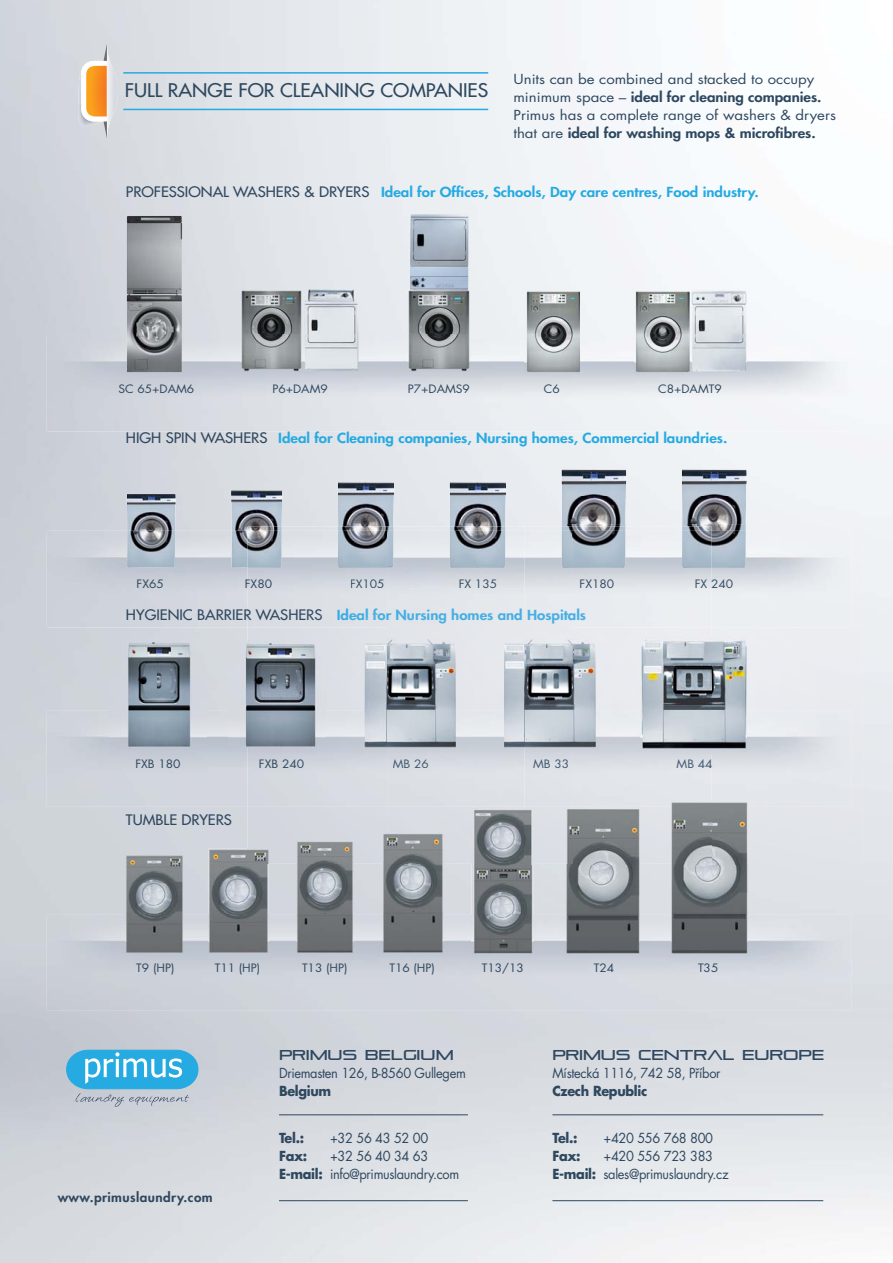
<style>
.page{position:relative;width:893px;height:1263px;background:#fff}
.page>*{position:absolute;margin:0;border:0;box-sizing:border-box;transform-origin:0 0}
.t1{font:18.3px "Futura CE";color:#2f485f;scale:1.06 1}
.t2{font:14.25px "Pirulen";color:#2f485f;scale:1.05 1}
.t3{font:14.1px "Futura CE";color:#2f485f;scale:1.06 1}
.t4{font:13.5px/18px "Futura CE";letter-spacing:-.025em;color:#2f485f;scale:.95 1}
.t5{font:13.5px/18px "Futura CE";color:#2f485f;scale:1.11 1}
.t6{font:800 13.5px "Futura CE";color:#25aae1;scale:1.11 1}
.t7{font:700 13.5px "Futura CE";letter-spacing:-.025em;color:#2f485f;scale:.95 1}
.t8{font:800 13.5px "Futura CE";color:#44afe3;scale:1.11 1}
.t9{font:800 12.9px "Futura CE";letter-spacing:.03em;color:#2f485f;scale:1.05 1}
.t10{font:11.25px "Futura CE";color:#2f485f;scale:1.06 1}
.t11{font:11.25px "Futura CE";color:#344d64;scale:1.06 1}
.t12{font:11.25px "Futura CE";color:#40576f;scale:1.06 1}
.t13{font:11.25px "Futura CE";color:#304960;scale:1.06 1}
.t14{font:11.25px "Futura CE";color:#334c63;scale:1.06 1}
.t15{font:11.25px "Futura CE";color:#354e65;scale:1.06 1}
.t16{font:11.25px "Futura CE";color:#415870;scale:1.06 1}
.s1{font-weight:800}
.s2{color:#344d64}
.s3{color:#37ace2}
.s4{color:#3faee3}
.s5{color:#40aee3}
.s6{color:#45afe3}
.s7{color:#47b0e4}
.s8{color:#47afe3}
.s9{color:#44aee3}
.s10{color:#48b0e4}
.s11{color:#354e65}
.s12{color:#304960}
.s13{color:#334b63}
.s14{color:#314a61}
.s15{color:#324b63}
.s16{color:#40586f}
.s17{color:#415870}
.s18{font-weight:700}
</style>
<div class="page">
<img style="left:0;top:0;width:893px;height:1263px">
<hr style="left:279px;top:1114px;width:189px;height:1px;background:#2f485f">
<hr style="left:552px;top:1114px;width:271px;height:1px;background:#2f485f">
<hr style="left:279px;top:1200px;width:189px;height:1px;background:#2f485f">
<hr style="left:552px;top:1200px;width:271px;height:1px;background:#2f485f">
<img style="left:47px;top:335px;width:804px;height:97px">
<img style="left:47px;top:531px;width:201px;height:96px">
<img style="left:127px;top:609px;width:121px;height:11px">
<svg style="left:246px;top:579px;width:2px;height:9px"></svg>
<img style="left:47px;top:710px;width:201px;height:97px">
<img style="left:47px;top:914px;width:804px;height:97px">
<img style="left:240px;top:290px;width:62px;height:82px">
<img style="left:408px;top:290px;width:61px;height:82px">
<img style="left:304px;top:289px;width:54px;height:83px">
<img style="left:525px;top:291px;width:55px;height:83px">
<img style="left:634px;top:291px;width:55px;height:83px">
<img style="left:692px;top:290px;width:54px;height:82px">
<img style="left:410px;top:214px;width:59px;height:77px">
<img style="left:338px;top:482px;width:56px;height:44px">
<img style="left:561px;top:469px;width:65px;height:55px">
<img style="left:682px;top:469px;width:65px;height:55px">
<img style="left:231px;top:490px;width:51px;height:41px">
<img style="left:231px;top:531px;width:17px;height:37px">
<img style="left:127px;top:494px;width:49px;height:74px">
<img style="left:449px;top:482px;width:57px;height:44px">
<img style="left:126px;top:854px;width:56px;height:99px">
<img style="left:208px;top:848px;width:60px;height:105px">
<img style="left:296px;top:864px;width:57px;height:90px">
<img style="left:383px;top:864px;width:60px;height:90px">
<img style="left:671px;top:865px;width:77px;height:89px">
<img style="left:566px;top:865px;width:73px;height:89px">
<img style="left:472px;top:864px;width:62px;height:91px">
<hr style="left:123px;top:109px;width:365px;height:1px;background:#25aae1">
<hr style="left:123px;top:72px;width:365px;height:2px;background:#25aae1">
<img style="left:78px;top:72px;width:3px;height:55px">
<svg style="left:81px;top:43px;width:26px;height:96px"></svg>
<img style="left:107px;top:43px;width:11px;height:96px">
<img style="left:248px;top:526px;width:139px;height:338px">
<img style="left:260px;top:759px;width:44px;height:9px">
<img style="left:351px;top:579px;width:33px;height:9px">
<img style="left:248px;top:579px;width:24px;height:9px">
<img style="left:338px;top:526px;width:49px;height:42px">
<img style="left:248px;top:526px;width:34px;height:42px">
<img style="left:248px;top:848px;width:20px;height:16px">
<img style="left:338px;top:608px;width:49px;height:15px">
<img style="left:387px;top:531px;width:138px;height:333px">
<img style="left:393px;top:759px;width:35px;height:9px">
<img style="left:387px;top:833px;width:56px;height:31px">
<img style="left:393px;top:526px;width:132px;height:5px">
<svg style="left:387px;top:526px;width:6px;height:5px"></svg>
<img style="left:387px;top:531px;width:6px;height:37px">
<img style="left:460px;top:579px;width:36px;height:9px">
<img style="left:504px;top:638px;width:21px;height:110px">
<img style="left:365px;top:638px;width:91px;height:110px">
<img style="left:525px;top:524px;width:338px;height:341px">
<img style="left:712px;top:531px;width:139px;height:96px">
<img style="left:712px;top:710px;width:139px;height:97px">
<img style="left:712px;top:579px;width:21px;height:9px">
<img style="left:712px;top:531px;width:34px;height:37px">
<img style="left:712px;top:801px;width:36px;height:6px">
<img style="left:572px;top:526px;width:140px;height:338px">
<img style="left:581px;top:579px;width:33px;height:9px">
<img style="left:677px;top:759px;width:35px;height:9px">
<img style="left:572px;top:531px;width:53px;height:37px">
<img style="left:682px;top:526px;width:30px;height:42px">
<img style="left:671px;top:801px;width:41px;height:63px">
<img style="left:525px;top:807px;width:114px;height:57px">
<img style="left:572px;top:608px;width:14px;height:15px">
<img style="left:572px;top:638px;width:23px;height:110px">
<img style="left:525px;top:531px;width:47px;height:276px">
<img style="left:533px;top:759px;width:35px;height:9px">
<img style="left:566px;top:807px;width:6px;height:57px">
<svg style="left:562px;top:526px;width:10px;height:5px"></svg>
<img style="left:640px;top:637px;width:107px;height:116px">
<img style="left:127px;top:216px;width:55px;height:156px">
<svg style="left:67px;top:1050px;width:131px;height:57px;background:#72bcdd"></svg>
<img style="left:109px;top:643px;width:97px;height:106px">
<img style="left:228px;top:642px;width:97px;height:106px">
<h1 class="t1" style="left:125px;top:82px;width:344px">FULL RANGE FOR CLEANING COMPANIES</h1>
<p class="t5" style="left:513px;top:71px;width:292px">Units can be combined and stacked to occupy minimum space – <span class="s1">ideal for cleaning companies.<br></span>Primus has a complete range of washers &amp; dryers that are <span class="s1">ideal for washing mops &amp; microfibres.</span></p>
<p class="t3" style="left:126px;top:185px;width:231px">PROFESSIONAL WASHERS &amp; DRYERS</p>
<p class="t6" style="left:381px;top:185px;width:342px">Ideal for Offices, Schools, Day care centres, Food industry.</p>
<p class="t10" style="left:118px;top:384px;width:73px">SC 65+DAM6</p>
<p class="t10" style="left:272px;top:384px;width:54px">P6+DAM9</p>
<p class="t10" style="left:408px;top:384px;width:60px">P7+DAMS9</p>
<p class="t10" style="left:544px;top:384px;width:17px">C6</p>
<p class="t10" style="left:658px;top:384px;width:62px">C8+DAMT9</p>
<p class="t3" style="left:126px;top:431px;width:135px">HIGH SPIN WASHERS</p>
<p class="t6" style="left:278px;top:432px;width:406px">Ideal for Cleaning companies, Nursing homes, Commercial laundries.</p>
<p class="t15" style="left:459px;top:578px;width:38px"><span class="s2">FX</span> 135</p>
<p class="t11" style="left:695px;top:578px;width:38px">FX 240</p>
<p class="t10" style="left:245px;top:578px;width:27px">FX80</p>
<p class="t14" style="left:350px;top:578px;width:34px">FX105</p>
<p class="t8" style="left:337px;top:609px;width:226px"><span class="s3">Id</span><span class="s4">ea</span><span class="s5">l fo</span>r Nu<span class="s6">rs</span>in<span class="s7">g</span> ho<span class="s8">me</span><span class="s6">s</span> <span class="s8">an</span>d <span class="s6">Ho</span><span class="s8">sp</span><span class="s6">ita</span><span class="s9">l</span><span class="s10">s</span></p>
<p class="t10" style="left:137px;top:578px;width:27px">FX65</p>
<p class="t11" style="left:580px;top:578px;width:34px">FX1<span class="s11">80</span></p>
<p class="t3" style="left:126px;top:608px;width:187px">HYGIENIC BARRIER W<span class="s12">ASHE</span><span class="s13">RS</span></p>
<p class="t10" style="left:135px;top:758px;width:44px">FXB 180</p>
<p class="t3" style="left:126px;top:813px;width:102px">TUMBLE DRYERS</p>
<p class="t13" style="left:259px;top:758px;width:44px">FXB <span class="s14">24</span><span class="s15">0</span></p>
<p class="t12" style="left:393px;top:758px;width:36px">MB <span class="s16">26</span></p>
<p class="t12" style="left:533px;top:758px;width:36px">MB <span class="s17">33</span></p>
<p class="t16" style="left:677px;top:758px;width:36px">MB <span class="s16">44</span></p>
<p class="t10" style="left:136px;top:962px;width:38px">T9 (HP)</p>
<p class="t10" style="left:215px;top:962px;width:45px">T11 (HP)</p>
<p class="t10" style="left:302px;top:962px;width:45px">T13 (HP)</p>
<p class="t10" style="left:389px;top:962px;width:45px">T16 (HP)</p>
<p class="t10" style="left:482px;top:962px;width:41px">T13/13</p>
<p class="t10" style="left:698px;top:962px;width:21px">T35</p>
<p class="t10" style="left:594px;top:962px;width:21px">T24</p>
<p class="t9" style="left:58px;top:1191px;width:149px">www.primuslaundry.com</p>
<p class="t2" style="left:279px;top:1048px;width:168px">PRIMUS BELGIUM</p>
<p class="t4" style="left:279px;top:1065px;width:198px">Driemasten 126, B-8560 Gullegem</p>
<p class="t7" style="left:279px;top:1085px;width:56px">Belgium</p>
<p class="t7" style="left:279px;top:1132px;width:28px">Tel.:</p>
<p class="t4" style="left:330px;top:1130px;width:105px">+32 56 43 52 00</p>
<p class="t7" style="left:279px;top:1150px;width:31px">Fax:</p>
<p class="t4" style="left:279px;top:1148px;width:191px;text-indent:51px">+32 56 40 34 63<br><span class="s18">E-mail:</span> info@primuslaundry.com</p>
<p class="t2" style="left:552px;top:1048px;width:261px">PRIMUS CENTRAL EUROPE</p>
<p class="t4" style="left:552px;top:1065px;width:178px">Místecká 1116, 742 58, Příbor</p>
<p class="t7" style="left:552px;top:1084px;width:101px">Czech Republic</p>
<p class="t7" style="left:552px;top:1132px;width:28px">Tel.:</p>
<p class="t4" style="left:603px;top:1130px;width:117px">+420 556 768 800</p>
<p class="t7" style="left:552px;top:1150px;width:31px">Fax:</p>
<p class="t4" style="left:552px;top:1148px;width:187px;text-indent:51px">+420 556 723 383<br><span class="s18">E-mail:</span> sales@primuslaundry.cz</p>
</div>
